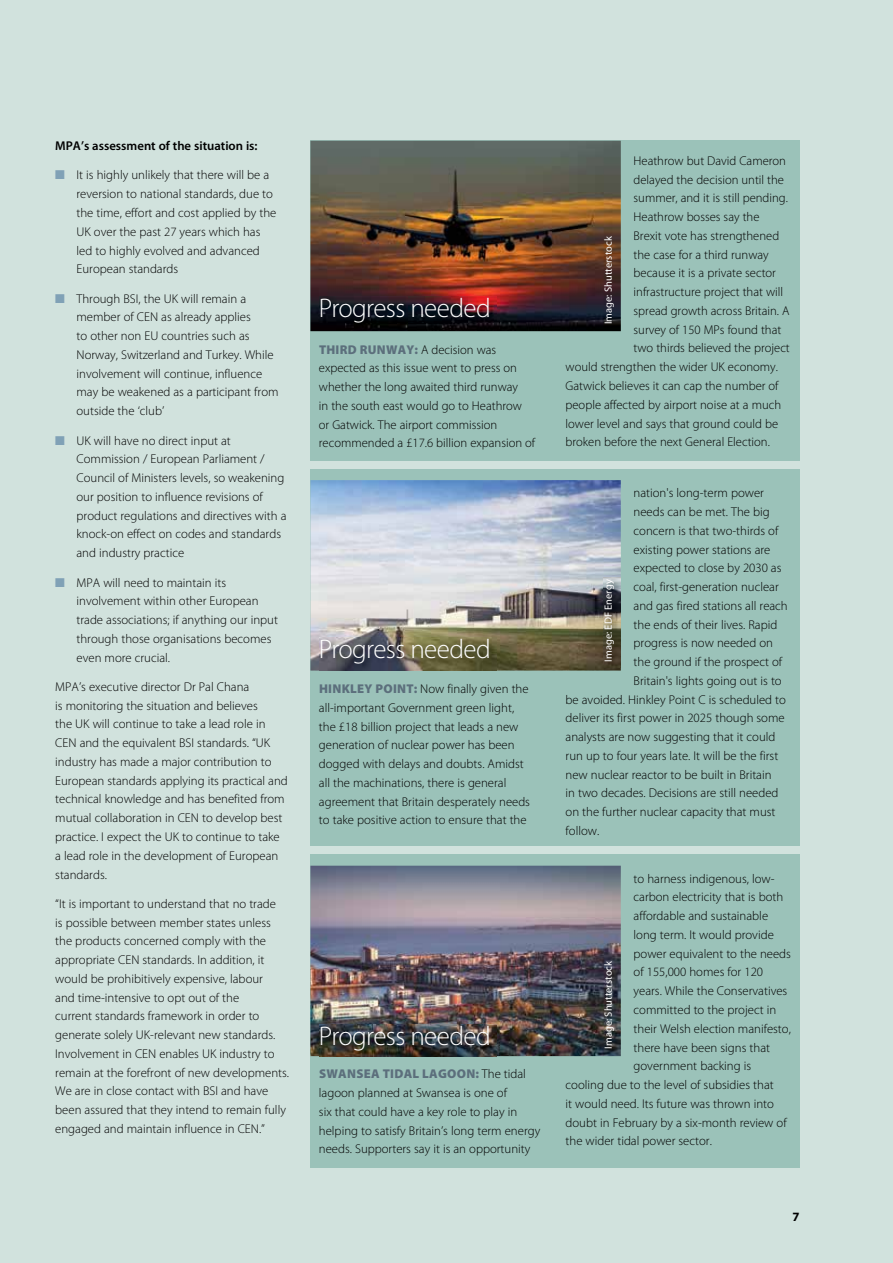
<style>
.page{position:relative;width:893px;height:1263px;background:#d1e2dd}
.page>*{position:absolute;margin:0;border:0;box-sizing:border-box;transform-origin:0 0}
.t1{font:300 27px "Myriad Pro";letter-spacing:-.02em;color:#fff}
.t2{font:300 12.75px/18.8px "Myriad Pro";color:#000}
.t3{font:600 12.75px "Myriad Pro";color:#000}
.t4{font:700 12.75px "Myriad Pro";color:#000}
.t5{font:10.5px "Myriad Pro";color:#fff}
.s1{color:#80a1b6}
.s2{font-weight:900;color:#5c6f7c}
</style>
<div class="page">
<div style="left:310px;top:140px;width:489px;height:1028px;background:#9bc2b9"></div>
<img style="left:310px;top:480px;width:311px;height:191px">
<img style="left:310px;top:866px;width:311px;height:190px">
<img style="left:320px;top:1024px;width:177px;height:33px">
<img style="left:320px;top:637px;width:177px;height:33px">
<img style="left:310px;top:141px;width:311px;height:190px">
<img style="left:320px;top:297px;width:177px;height:33px">
<div style="left:310px;top:461px;width:489px;height:8px;background:#d1e2dd"></div>
<div style="left:310px;top:846px;width:489px;height:8px;background:#d1e2dd"></div>
<img style="left:603px;top:578px;width:18px;height:90px">
<p class="t3" style="left:55px;top:138px;width:204px">MPA’s assessment of the situation is:</p>
<p class="t2" style="left:77px;top:166px;width:201px;text-indent:-21px"><span class="s1">■</span> It is highly unlikely that there will be a reversion to national standards, due to the time, effort and cost applied by the UK over the past 27 years which has led to highly evolved and advanced European standards</p>
<p class="t2" style="left:77px;top:289px;width:204px;text-indent:-21px"><span class="s1">■</span> Through BSI, the UK will remain a member of CEN as already applies<br>to other non EU countries such as<br>Norway, Switzerland and Turkey. While involvement will continue, influence may be weakened as a participant from outside the ‘club’</p>
<p class="t2" style="left:77px;top:431px;width:211px;text-indent:-21px"><span class="s1">■</span> UK will have no direct input at Commission / European Parliament / Council of Ministers levels, so weakening our position to influence revisions of product regulations and directives with a knock-on effect on codes and standards and industry practice</p>
<p class="t2" style="left:77px;top:573px;width:203px;text-indent:-21px"><span class="s1">■</span> MPA will need to maintain its involvement within other European trade associations; if anything our input through those organisations becomes even more crucial.</p>
<p class="t2" style="left:55px;top:677px;width:234px">MPA’s executive director Dr Pal Chana<br>is monitoring the situation and believes<br>the UK will continue to take a lead role in CEN and the equivalent BSI standards. “UK industry has made a major contribution to European standards applying its practical and technical knowledge and has benefited from mutual collaboration in CEN to develop best practice. I expect the UK to continue to take a lead role in the development of European standards.</p>
<p class="t2" style="left:55px;top:894px;width:235px">“It is important to understand that no trade<br>is possible between member states unless the products concerned comply with the appropriate CEN standards. In addition, it would be prohibitively expensive, labour<br>and time-intensive to opt out of the<br>current standards framework in order to generate solely UK-relevant new standards.<br>Involvement in CEN enables UK industry to remain at the forefront of new developments.<br>We are in close contact with BSI and have been assured that they intend to remain fully engaged and maintain influence in CEN.”</p>
<h1 class="t1" style="left:319px;top:292px;width:173px">Progress needed</h1>
<p class="t2" style="left:319px;top:340px;width:218px"><span class="s2">THIRD RUNWAY:</span> A decision was expected as this issue went to press on whether the long awaited third runway<br>in the south east would go to Heathrow or Gatwick. The airport commission recommended a £17.6 billion expansion of</p>
<h1 class="t1" style="left:319px;top:633px;width:173px">Progress needed</h1>
<p class="t2" style="left:319px;top:679px;width:213px"><span class="s2">HINKLEY POINT:</span> Now finally given the all-important Government green light, the £18 billion project that leads a new generation of nuclear power has been dogged with delays and doubts. Amidst all the machinations, there is general agreement that Britain desperately needs to take positive action to ensure that the</p>
<h1 class="t1" style="left:319px;top:1020px;width:173px">Progress needed</h1>
<p class="t2" style="left:319px;top:1065px;width:223px"><span class="s2">SWANSEA TIDAL LAGOON:</span> The tidal lagoon planned at Swansea is one of<br>six that could have a key role to play in helping to satisfy Britain’s long term energy needs. Supporters say it is an opportunity</p>
<p class="t2" style="left:634px;top:151px;width:154px">Heathrow but David Cameron</p>
<p class="t2" style="left:634px;top:170px;width:152px">delayed the decision until the</p>
<p class="t2" style="left:634px;top:189px;width:156px">summer, and it is still pending.</p>
<p class="t2" style="left:634px;top:207px;width:127px">Heathrow bosses say the</p>
<p class="t2" style="left:634px;top:226px;width:147px">Brexit vote has strengthened</p>
<p class="t2" style="left:634px;top:245px;width:137px">the case for a third runway</p>
<p class="t2" style="left:634px;top:264px;width:144px">because it is a private sector</p>
<p class="t2" style="left:634px;top:282px;width:151px">infrastructure project that will</p>
<p class="t2" style="left:634px;top:301px;width:157px">spread growth across Britain. A</p>
<p class="t2" style="left:634px;top:320px;width:149px">survey of 150 MPs found that</p>
<p class="t2" style="left:634px;top:339px;width:158px">two thirds believed the project</p>
<p class="t2" style="left:566px;top:357px;width:214px">would strengthen the wider UK economy.</p>
<p class="t2" style="left:566px;top:376px;width:215px">Gatwick believes it can cap the number of</p>
<p class="t2" style="left:566px;top:395px;width:217px">people affected by airport noise at a much</p>
<p class="t2" style="left:566px;top:414px;width:214px">lower level and says that ground could be</p>
<p class="t2" style="left:566px;top:432px;width:206px">broken before the next General Election.</p>
<p class="t5" style="left:602px;top:324px;width:89px;rotate:-90deg">Image: Shutterstock</p>
<p class="t2" style="left:634px;top:483px;width:132px">nation's long-term power</p>
<p class="t2" style="left:634px;top:502px;width:138px">needs can be met. The big</p>
<p class="t2" style="left:634px;top:521px;width:146px">concern is that two-thirds of</p>
<p class="t2" style="left:634px;top:540px;width:138px">existing power stations are</p>
<p class="t2" style="left:634px;top:558px;width:149px">expected to close by 2030 as</p>
<p class="t2" style="left:634px;top:577px;width:147px">coal, first-generation nuclear</p>
<p class="t2" style="left:634px;top:596px;width:156px">and gas fired stations all reach</p>
<p class="t2" style="left:634px;top:615px;width:145px">the ends of their lives. Rapid</p>
<p class="t2" style="left:634px;top:633px;width:141px">progress is now needed on</p>
<p class="t2" style="left:634px;top:652px;width:150px">the ground if the prospect of</p>
<p class="t2" style="left:634px;top:671px;width:150px">Britain's lights going out is to</p>
<p class="t2" style="left:566px;top:690px;width:222px">be avoided. Hinkley Point C is scheduled to</p>
<p class="t2" style="left:566px;top:709px;width:221px">deliver its first power in 2025 though some</p>
<p class="t2" style="left:566px;top:727px;width:211px">analysts are now suggesting that it could</p>
<p class="t2" style="left:566px;top:746px;width:214px">run up to four years late. It will be the first</p>
<p class="t2" style="left:566px;top:765px;width:208px">new nuclear reactor to be built in Britain</p>
<p class="t2" style="left:566px;top:784px;width:214px">in two decades. Decisions are still needed</p>
<p class="t2" style="left:566px;top:802px;width:211px">on the further nuclear capacity that must</p>
<p class="t2" style="left:566px;top:821px;width:35px">follow.</p>
<p class="t5" style="left:602px;top:662px;width:84px;rotate:-90deg">Image: EDF Energy</p>
<p class="t2" style="left:634px;top:869px;width:142px">to harness indigenous, low-</p>
<p class="t2" style="left:634px;top:888px;width:151px">carbon electricity that is both</p>
<p class="t2" style="left:634px;top:906px;width:136px">affordable and sustainable</p>
<p class="t2" style="left:634px;top:925px;width:142px">long term. It would provide</p>
<p class="t2" style="left:634px;top:944px;width:159px">power equivalent to the needs</p>
<p class="t2" style="left:634px;top:963px;width:131px">of 155,000 homes for 120</p>
<p class="t2" style="left:634px;top:981px;width:155px">years. While the Conservatives</p>
<p class="t2" style="left:634px;top:1000px;width:144px">committed to the project in</p>
<p class="t2" style="left:634px;top:1019px;width:159px">their Welsh election manifesto,</p>
<p class="t2" style="left:634px;top:1038px;width:138px">there have been signs that</p>
<p class="t2" style="left:634px;top:1056px;width:119px">government backing is</p>
<p class="t2" style="left:566px;top:1075px;width:210px">cooling due to the level of subsidies that</p>
<p class="t2" style="left:566px;top:1094px;width:210px">it would need. Its future was thrown into</p>
<p class="t2" style="left:566px;top:1113px;width:223px">doubt in February by a six-month review of</p>
<p class="t2" style="left:566px;top:1131px;width:148px">the wider tidal power sector.</p>
<p class="t5" style="left:602px;top:1048px;width:89px;rotate:-90deg">Image: Shutterstock</p>
<p class="t4" style="left:792px;top:1208px;width:9px">7</p>
</div>
